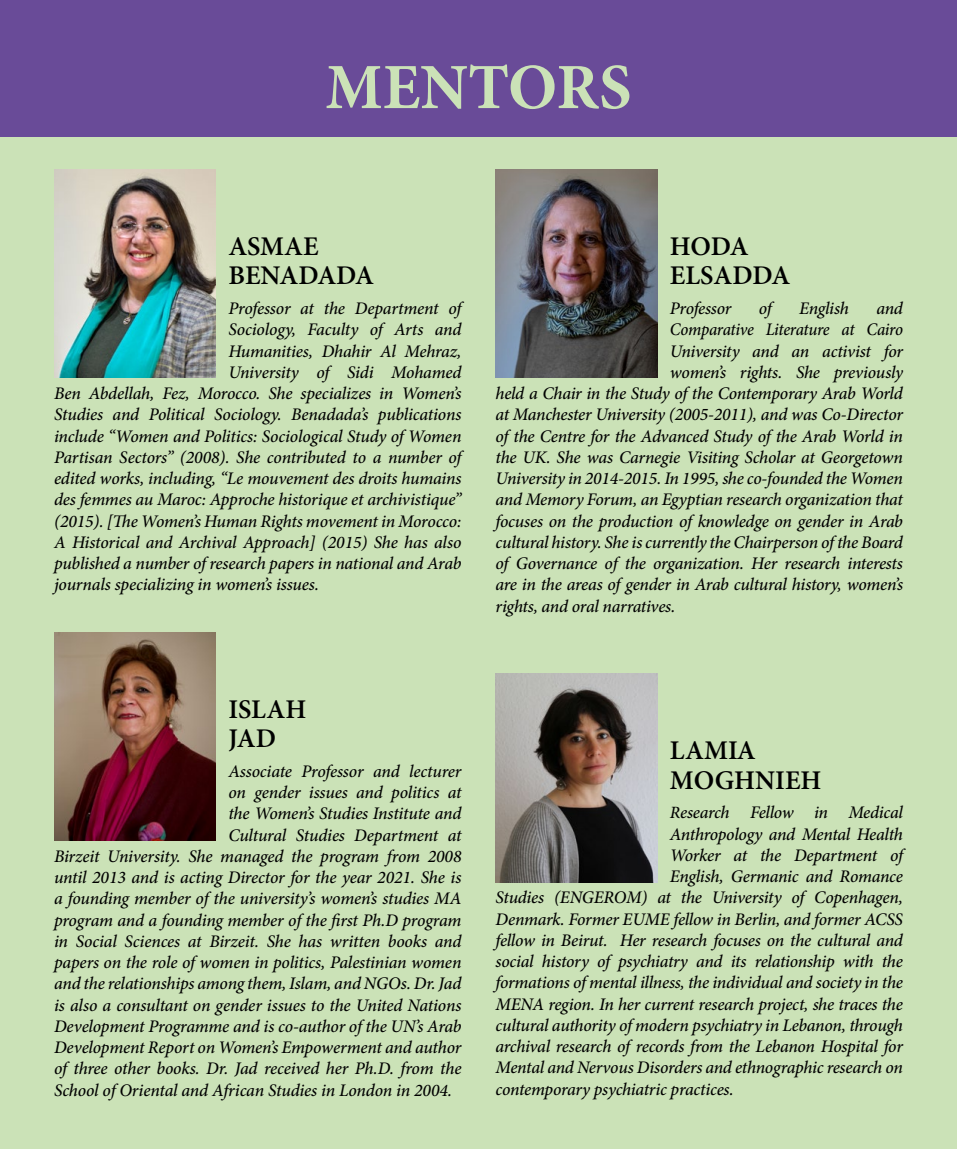
<style>
.page{position:relative;width:957px;height:1149px;background:#fff}
.page>*{position:absolute;margin:0;border:0;box-sizing:border-box;transform-origin:0 0}
.t1{font:700 64.5px "Minion Pro";color:#cbe2b7}
.t2{font:600 27px/29.5px "Minion Pro";color:#000}
.t3{font:italic 500 17.7px "Minion Pro";letter-spacing:-.015em;color:#000}
.t4{font:italic 500 17.7px "Minion Pro";letter-spacing:-.015em;color:#000;scale:.95 1}
.s1{font-size:17.25px}
</style>
<div class="page">
<div style="left:0;top:0;width:957px;height:1148px;background:#cbe2b7"></div>
<img style="left:54px;top:169px;width:162px;height:208px">
<img style="left:54px;top:632px;width:162px;height:208px">
<img style="left:495px;top:673px;width:162px;height:208px">
<img style="left:495px;top:169px;width:162px;height:208px">
<div style="left:0;top:0;width:957px;height:136px;background:#694b98"></div>
<h1 class="t1" style="left:325px;top:42px;width:308px">MENTORS</h1>
<h2 class="t2" style="left:228px;top:231px;width:147px">ASMAE<br>BENADADA</h2>
<p class="t3" style="left:228px;top:296px;width:235px">Professor at the Department of</p>
<p class="t3" style="left:228px;top:317px;width:235px">Sociology, Faculty of Arts and</p>
<p class="t3" style="left:228px;top:338px;width:235px">Humanities, Dhahir Al Mehraz,</p>
<p class="t3" style="left:228px;top:360px;width:235px">University of Sidi Mohamed</p>
<p class="t3" style="left:54px;top:381px;width:409px">Ben Abdellah, Fez, Morocco. She specializes in Women’s</p>
<p class="t3" style="left:54px;top:402px;width:409px">Studies and Political Sociology. Benadada’s publications</p>
<p class="t3" style="left:54px;top:423px;width:409px">include “Women and Politics: Sociological Study of Women</p>
<p class="t3" style="left:54px;top:445px;width:409px">Partisan Sectors” (2008). She contributed to a number of</p>
<p class="t3" style="left:54px;top:466px;width:409px">edited works, including, “Le mouvement des droits humains</p>
<p class="t3" style="left:54px;top:487px;width:409px">des femmes au Maroc: Approche historique et archivistique”</p>
<p class="t3" style="left:54px;top:508px;width:409px">(2015). [The Women’s Human Rights movement in Morocco:</p>
<p class="t3" style="left:54px;top:530px;width:409px">A Historical and Archival Approach] (2015) She has also</p>
<p class="t3" style="left:54px;top:551px;width:409px">published a number of research papers in national and Arab</p>
<p class="t3" style="left:54px;top:572px;width:266px">journals specializing in women’s issues.</p>
<h2 class="t2" style="left:670px;top:231px;width:122px">HODA<br>ELSADDA</h2>
<p class="t3" style="left:670px;top:296px;width:63px">Professor</p>
<p class="t3" style="left:759px;top:296px;width:14px">of</p>
<p class="t3" style="left:799px;top:296px;width:51px">English</p>
<p class="t3" style="left:876px;top:296px;width:28px">and</p>
<p class="t4" style="left:670px;top:317px;width:247px">Comparative Literature at Cairo</p>
<p class="t3" style="left:670px;top:338px;width:235px">University and an activist for</p>
<p class="t3" style="left:670px;top:360px;width:235px">women’s rights. She previously</p>
<p class="t3" style="left:495px;top:381px;width:409px">held a Chair in the Study of the Contemporary Arab World</p>
<p class="t3" style="left:495px;top:402px;width:409px">at Manchester University (2005-2011), and was Co-Director</p>
<p class="t3" style="left:495px;top:423px;width:409px">of the Centre for the Advanced Study of the Arab World in</p>
<p class="t3" style="left:495px;top:445px;width:409px">the UK. She was Carnegie Visiting Scholar at Georgetown</p>
<p class="t3" style="left:495px;top:466px;width:409px">University in 2014-2015. In 1995, she co-founded the Women</p>
<p class="t3" style="left:495px;top:487px;width:409px">and Memory Forum, an Egyptian research organization that</p>
<p class="t3" style="left:495px;top:508px;width:409px">focuses on the production of knowledge on gender in Arab</p>
<p class="t3" style="left:495px;top:530px;width:409px">cultural history. She is currently the Chairperson of the Board</p>
<p class="t3" style="left:495px;top:551px;width:409px">of Governance of the organization. Her research interests</p>
<p class="t3" style="left:495px;top:572px;width:409px">are in the areas of gender in Arab cultural history, women’s</p>
<p class="t3" style="left:495px;top:593px;width:181px">rights, and oral narratives.</p>
<h2 class="t2" style="left:228px;top:693px;width:79px">ISLAH<br>JAD</h2>
<p class="t3" style="left:228px;top:758px;width:235px">Associate Professor and lecturer</p>
<p class="t3" style="left:228px;top:780px;width:235px">on gender issues and politics at</p>
<p class="t3" style="left:228px;top:801px;width:234px">the Women’s Studies Institute and</p>
<p class="t3" style="left:228px;top:822px;width:235px">Cultural Studies Department at</p>
<p class="t3" style="left:54px;top:843px;width:409px">Birzeit University. She managed the program from 2008</p>
<p class="t3" style="left:54px;top:865px;width:409px">until 2013 and is acting Director for the year 2021. She is</p>
<p class="t3" style="left:54px;top:886px;width:409px">a founding member of the university’s women’s studies MA</p>
<p class="t3" style="left:54px;top:907px;width:409px">program and a founding member of the first Ph.D program</p>
<p class="t3" style="left:54px;top:928px;width:409px">in Social Sciences at Birzeit. She has written books and</p>
<p class="t3" style="left:54px;top:950px;width:409px">papers on the role of women in politics, Palestinian women</p>
<p class="t3" style="left:54px;top:971px;width:409px">and the relationships among them, Islam, and NGOs. Dr. Jad</p>
<p class="t3" style="left:54px;top:992px;width:409px">is also a consultant on gender issues to the United Nations</p>
<p class="t3" style="left:54px;top:1013px;width:409px">Development Programme and is co-author of the UN’s Arab</p>
<p class="t3" style="left:54px;top:1034px;width:409px">Development Report on Women’s Empowerment and author</p>
<p class="t3" style="left:54px;top:1056px;width:409px">of three other books. Dr. Jad received her Ph.D. from the</p>
<p class="t3" style="left:54px;top:1077px;width:399px">School of Oriental and African Studies in London in 2004.</p>
<h2 class="t2" style="left:670px;top:735px;width:153px">LAMIA<br>MOGHNIEH</h2>
<p class="t3" style="left:670px;top:800px;width:235px"><span class="s1">R</span>esearch Fellow in Medical</p>
<p class="t3" style="left:670px;top:821px;width:235px">Anthropology and Mental Health</p>
<p class="t3" style="left:670px;top:842px;width:235px">Worker at the Department of</p>
<p class="t3" style="left:670px;top:864px;width:235px">English, Germanic and Romance</p>
<p class="t3" style="left:495px;top:885px;width:409px">Studies (ENGEROM) at the University of Copenhagen,</p>
<p class="t3" style="left:495px;top:906px;width:409px">Denmark. Former EUME fellow in Berlin, and former ACSS</p>
<p class="t3" style="left:495px;top:927px;width:409px">fellow in Beirut. Her research focuses on the cultural and</p>
<p class="t3" style="left:495px;top:949px;width:409px">social history of psychiatry and its relationship with the</p>
<p class="t3" style="left:495px;top:970px;width:409px">formations of mental illness, the individual and society in the</p>
<p class="t3" style="left:495px;top:991px;width:409px">MENA region. In her current research project, she traces the</p>
<p class="t3" style="left:495px;top:1012px;width:409px">cultural authority of modern psychiatry in Lebanon, through</p>
<p class="t3" style="left:495px;top:1033px;width:409px">archival research of records from the Lebanon Hospital for</p>
<p class="t3" style="left:495px;top:1055px;width:409px">Mental and Nervous Disorders and ethnographic research on</p>
<p class="t3" style="left:495px;top:1076px;width:240px">contemporary psychiatric practices.</p>
</div>
